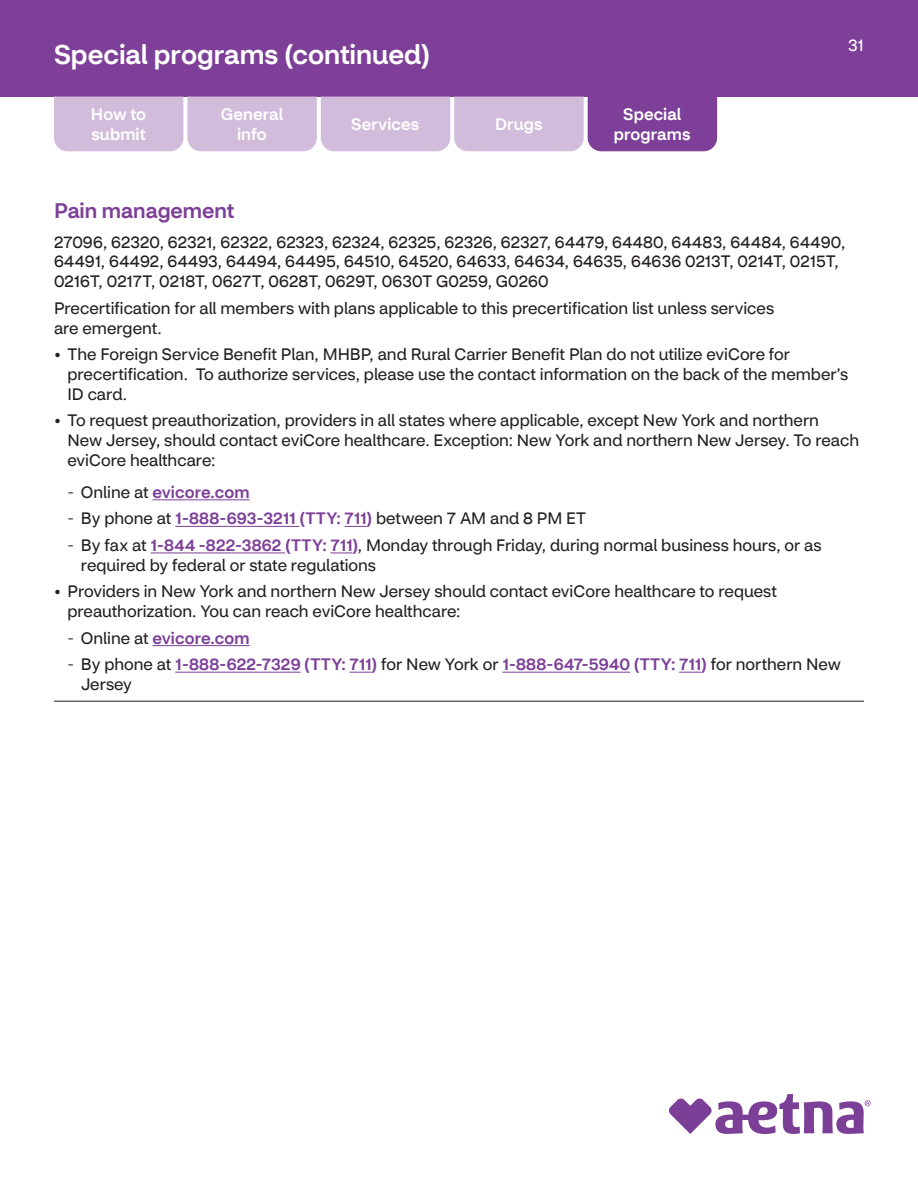
<style>
.page{position:relative;width:918px;height:1188px;background:#fff}
.page>*{position:absolute;margin:0;border:0;box-sizing:border-box;transform-origin:0 0}
.t1{font:500 27px "CVS Health Sans";color:#fff}
.t2{font:500 21px "CVS Health Sans";color:#7d3f98}
.t3{font:16.5px/19.8px "CVS Health Sans";color:#231f20}
.t4{font:500 16.5px/19.8px "CVS Health Sans";letter-spacing:.01em;color:#7d3f98}
.t5{font:500 16.5px/19.5px "CVS Health Sans";letter-spacing:.005em;color:#fff;text-align:center}
.t6{font:16.5px "CVS Health Sans";color:#fff}
.s1{font-weight:500}
.s2{font-weight:300;color:#231f20}
.s3{font-weight:400;color:#231f20}
.s4{font-weight:300}
.s5{font-weight:500;color:#7d3f98}
</style>
<div class="page">
<div style="left:0;top:0;width:918px;height:97px;background:#7d3f98"></div>
<svg style="left:669px;top:1094px;width:202px;height:40px"></svg>
<svg style="left:54px;top:97px;width:663px;height:54px;background:#c3a6cf"></svg>
<hr style="left:152px;top:499px;width:98px;height:1px;background:#7d3f98">
<hr style="left:175px;top:526px;width:124px;height:1px;background:#7d3f98">
<svg style="left:345px;top:526px;width:22px;height:1px"></svg>
<hr style="left:151px;top:553px;width:134px;height:1px;background:#7d3f98">
<svg style="left:330px;top:553px;width:22px;height:1px"></svg>
<hr style="left:152px;top:645px;width:98px;height:1px;background:#7d3f98">
<hr style="left:175px;top:672px;width:126px;height:1px;background:#7d3f98">
<svg style="left:350px;top:672px;width:22px;height:1px"></svg>
<hr style="left:502px;top:672px;width:128px;height:1px;background:#7d3f98">
<svg style="left:679px;top:672px;width:22px;height:1px"></svg>
<hr style="left:54px;top:701px;width:810px;height:1px;background:#231f20">
<h1 class="t1" style="left:54px;top:38px;width:378px">Special programs (continued)</h1>
<p class="t5" style="left:221px;top:105px;width:64px">General info</p>
<p class="t5" style="left:351px;top:115px;width:70px">Services</p>
<p class="t5" style="left:495px;top:115px;width:49px">Drugs</p>
<p class="t5" style="left:91px;top:105px;width:57px;text-align:left">How to submit</p>
<p class="t5" style="left:614px;top:105px;width:78px">Special programs</p>
<p class="t6" style="left:848px;top:35px;width:17px">31</p>
<h3 class="t2" style="left:54px;top:198px;width:182px">Pain management</h3>
<p class="t3" style="left:54px;top:232px;width:793px">27096, 62320, 62321, 62322, 62323, 62324, 62325, 62326, 62327, 64479, 64480, 64483, 64484, 64490,<br>64491, 64492, 64493, 64494, 64495, 64510, 64520, 64633, 64634, 64635, 64636 0213T, 0214T, 0215T,<br>0216T, 0217T, 0218T, 0627T, 0628T, 0629T, 0630T G0259, G0260</p>
<p class="t3" style="left:54px;top:298px;width:722px">Precertification for all members with plans applicable to this precertification list unless services are emergent.</p>
<p class="t3" style="left:67px;top:345px;width:782px;text-indent:-13px"><span class="s1">•</span> The Foreign Service Benefit Plan, MHBP, and Rural Carrier Benefit Plan do not utilize eviCore for precertification. To authorize services, please use the contact information on the back of the member’s<br>ID card.</p>
<p class="t3" style="left:67px;top:411px;width:793px;text-indent:-13px"><span class="s1">•</span> To request preauthorization, providers in all states where applicable, except New York and northern<br>New Jersey, should contact eviCore healthcare. Exception: New York and northern New Jersey. To reach eviCore healthcare:</p>
<p class="t4" style="left:67px;top:482px;width:184px"><span class="s2">-</span> <span class="s3">Online at</span> evicore.com</p>
<p class="t3" style="left:67px;top:509px;width:520px"><span class="s4">-</span> By phone at <span class="s5">1-888-693-3211 (TTY: 711)</span> between 7 AM and 8 PM ET</p>
<p class="t3" style="left:81px;top:535px;width:742px;text-indent:-13px"><span class="s4">-</span> By fax at <span class="s5">1-844 -822-3862 (TTY: 711)</span>, Monday through Friday, during normal business hours, or as required by federal or state regulations</p>
<p class="t3" style="left:67px;top:582px;width:711px;text-indent:-13px"><span class="s1">•</span> Providers in New York and northern New Jersey should contact eviCore healthcare to request preauthorization. You can reach eviCore healthcare:</p>
<p class="t4" style="left:67px;top:628px;width:184px"><span class="s2">-</span> <span class="s3">Online at</span> evicore.com</p>
<p class="t4" style="left:81px;top:655px;width:761px;text-indent:-14px"><span class="s2">-</span> <span class="s3">By phone at</span> 1-888-622-7329 (TTY: 711) <span class="s3">for New York or</span> 1-888-647-5940 (TTY: 711) <span class="s3">for northern New<br>Jersey</span></p>
</div>
